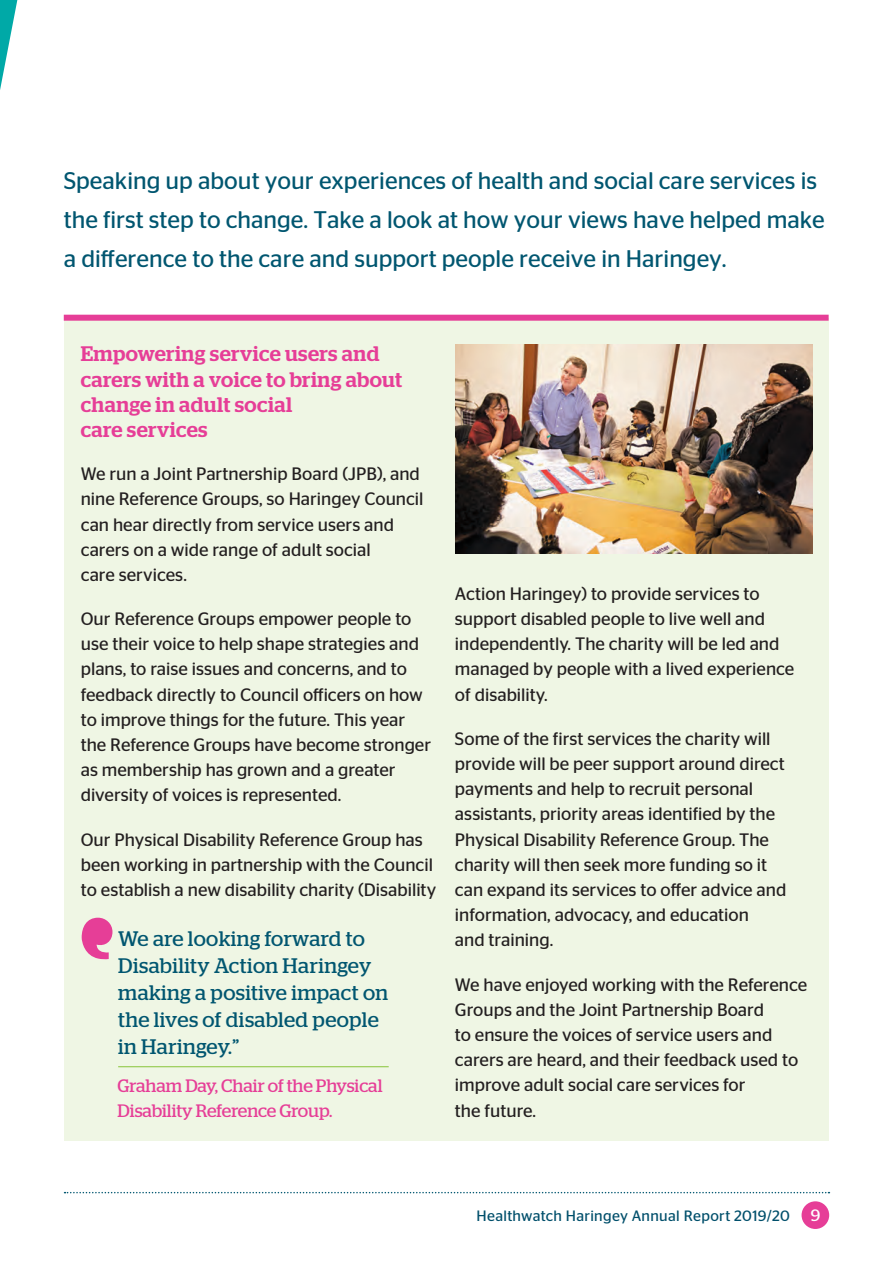
<style>
.page{position:relative;width:893px;height:1263px;background:#fff}
.page>*{position:absolute;margin:0;border:0;box-sizing:border-box;transform-origin:0 0}
.Intro_Para{font:24px/39px "Stag Sans";color:#015670}
.t1{font:21px/27px "Stag";letter-spacing:.02em;color:#015670}
.Pullout{font:500 21px/25.2px "Stag";letter-spacing:.02em;color:#e63e97}
.Pullout-2{font:18px/25.2px "Stag Sans";color:#231f20}
.Pullout-3{font:18px/25.2px "Stag";color:#e63e97}
.t2{font:16.5px "Stag";color:#fff}
.t3{font:15px "Stag Sans";letter-spacing:.02em;color:#004f6b}
</style>
<div class="page">
<div style="left:801px;top:1201px;width:28px;height:28px;background:#e63e97;border-radius:50%"></div>
<svg style="left:65px;top:1192px;width:764px;height:1px"></svg>
<div style="left:64px;top:318px;width:765px;height:822px;background:#eff6e4"></div>
<div style="left:64px;top:315px;width:765px;height:6px;background:#e63e97"></div>
<img style="left:455px;top:344px;width:357px;height:209px">
<svg style="left:82px;top:918px;width:30px;height:41px"></svg>
<hr style="left:118px;top:1066px;width:271px;height:1px;background:#8bc63e">
<svg style="left:0;top:0;width:18px;height:90px"></svg>
<p class="Intro_Para" style="left:64px;top:161px;width:763px">Speaking up about your experiences of health and social care services is the first step to change. Take a look at how your views have helped make a difference to the care and support people receive in Haringey.</p>
<p class="Pullout" style="left:81px;top:341px;width:323px">Empowering service users and carers with a voice to bring about change in adult social</p>
<p class="Pullout" style="left:81px;top:417px;width:128px">care services</p>
<p class="Pullout-2" style="left:81px;top:461px;width:344px">We run a Joint Partnership Board (JPB), and nine Reference Groups, so Haringey Council can hear directly from service users and carers on a wide range of adult social</p>
<p class="Pullout-2" style="left:81px;top:562px;width:108px">care services.</p>
<p class="Pullout-2" style="left:81px;top:606px;width:352px">Our Reference Groups empower people to use their voice to help shape strategies and plans, to raise issues and concerns, and to feedback directly to Council officers on how to improve things for the future. This year the Reference Groups have become stronger as membership has grown and a greater diversity of voices is represented.</p>
<p class="Pullout-2" style="left:81px;top:826px;width:357px">Our Physical Disability Reference Group has been working in partnership with the Council to establish a new disability charity (Disability</p>
<p class="t1" style="left:118px;top:925px;width:271px">We are looking forward to<br>Disability Action Haringey making a positive impact on the lives of disabled people in Haringey.”</p>
<p class="Pullout-3" style="left:117px;top:1073px;width:267px">Graham Day, Chair of the Physical<br>Disability Reference Group.</p>
<p class="Pullout-2" style="left:455px;top:581px;width:341px">Action Haringey) to provide services to support disabled people to live well and independently. The charity will be led and managed by people with a lived experience of disability.</p>
<p class="Pullout-2" style="left:455px;top:726px;width:333px">Some of the first services the charity will provide will be peer support around direct payments and help to recruit personal assistants, priority areas identified by the Physical Disability Reference Group. The charity will then seek more funding so it can expand its services to offer advice and information, advocacy, and education</p>
<p class="Pullout-2" style="left:455px;top:927px;width:100px">and training.</p>
<p class="Pullout-2" style="left:455px;top:971px;width:354px">We have enjoyed working with the Reference Groups and the Joint Partnership Board<br>to ensure the voices of service users and carers are heard, and their feedback used to improve adult social care services for</p>
<p class="Pullout-2" style="left:455px;top:1097px;width:83px">the future.</p>
<p class="t3" style="left:477px;top:1207px;width:315px">Healthwatch Haringey Annual Report 2019/20</p>
<p class="t2" style="left:811px;top:1206px;width:11px">9</p>
</div>
